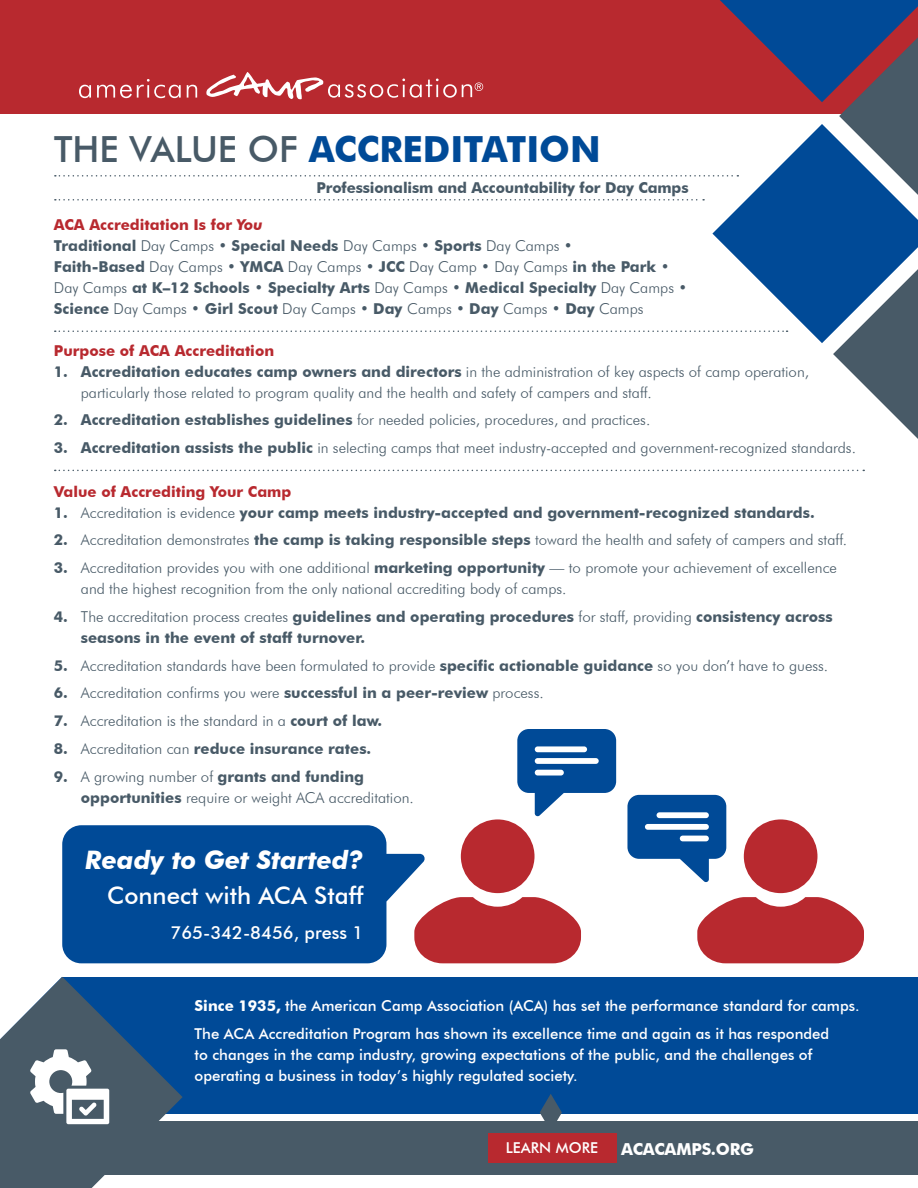
<style>
.page{position:relative;width:918px;height:1188px;background:#fff}
.page>*{position:absolute;margin:0;border:0;box-sizing:border-box;transform-origin:0 0}
.t1{font:700 36px "Futura BT";color:#004a97}
.t2{font:italic 700 25.5px "Futura BT";color:#fff}
.t3{font:500 24px "Futura BT";color:#fff}
.t4{font:500 18px "Futura BT";color:#fff}
.t5{font:700 16.5px "Futura BT";letter-spacing:-.01em;color:#fff}
.t6{font:300 15px/21px "Futura BT";color:#485a67}
.t7{font:700 15px/21px "Futura BT";color:#485a67}
.t8{font:500 15px/27.8px "Futura BT";color:#fff}
.t9{font:700 15px "Futura BT";color:#b8292f}
.s1{font-weight:500;color:#485a67}
.s2{color:#b8292f}
.s3{font-style:italic;color:#b8292f}
.s4{font-weight:300}
.s5{font-weight:700}
</style>
<div class="page">
<div style="left:0;top:0;width:918px;height:113px;background:#b8292f"></div>
<div style="left:0;top:977px;width:918px;height:136px;background:#004a97"></div>
<div style="left:0;top:1121px;width:918px;height:53px;background:#485a67"></div>
<div style="left:488px;top:1133px;width:128px;height:29px;background:#b8292f"></div>
<svg style="left:540px;top:1094px;width:22px;height:27px"></svg>
<svg style="left:833px;top:343px;width:85px;height:96px"></svg>
<svg style="left:712px;top:201px;width:206px;height:142px;fill:#004a97"></svg>
<svg style="left:0;top:963px;width:183px;height:225px"></svg>
<svg style="left:55px;top:0;width:863px;height:201px"></svg>
<svg style="left:517px;top:729px;width:99px;height:88px"></svg>
<svg style="left:627px;top:795px;width:99px;height:87px"></svg>
<div style="left:744px;top:819px;width:73px;height:74px;background:#b8292f;border-radius:50%"></div>
<svg style="left:697px;top:897px;width:167px;height:66px;background:#c2484d"></svg>
<div style="left:461px;top:819px;width:74px;height:74px;background:#b8292f;border-radius:50%"></div>
<svg style="left:425px;top:897px;width:156px;height:66px;background:#c04247"></svg>
<svg style="left:62px;top:825px;width:363px;height:138px;background:#17599f"></svg>
<svg style="left:55px;top:470px;width:809px;height:1px"></svg>
<svg style="left:55px;top:330px;width:733px;height:2px"></svg>
<h1 class="t1" style="left:54px;top:128px;width:548px"><span class="s1">THE VALUE OF</span> ACCREDITATION</h1>
<p class="t7" style="left:316px;top:177px;width:374px">Professionalism and Accountability for Day Camps</p>
<p class="t7" style="left:54px;top:214px;width:635px"><span class="s2">ACA Accreditation Is for</span> <span class="s3">You<br></span>Traditional <span class="s4">Day Camps •</span> Special Needs <span class="s4">Day Camps</span> • Sports <span class="s4">Day Camps •<br></span>Faith-Based <span class="s4">Day Camps •</span> YMCA <span class="s4">Day Camps •</span> JCC <span class="s4">Day Camp • Day Camps</span> in the Park <span class="s4">• Day Camps</span> at K–12 Schools • Specialty Arts <span class="s4">Day Camps •</span> Medical Specialty <span class="s4">Day Camps • </span>Science <span class="s4">Day Camps •</span> Girl Scout <span class="s4">Day Camps •</span> Day <span class="s4">Camps •</span> Day <span class="s4">Camps •</span> Day <span class="s4">Camps</span></p>
<p class="t9" style="left:54px;top:341px;width:222px">Purpose of ACA Accreditation</p>
<p class="t6" style="left:81px;top:361px;width:730px;text-indent:-27px"><span class="s5">1. Accreditation educates camp owners and directors</span> in the administration of key aspects of camp operation, particularly those related to program quality and the health and safety of campers and staff.</p>
<p class="t6" style="left:54px;top:409px;width:598px"><span class="s5">2. Accreditation establishes guidelines</span> for needed policies, procedures, and practices.</p>
<p class="t6" style="left:54px;top:437px;width:804px"><span class="s5">3. Accreditation assists the public</span> in selecting camps that meet industry-accepted and government-recognized standards.</p>
<p class="t9" style="left:54px;top:482px;width:239px">Value of Accrediting Your Camp</p>
<p class="t7" style="left:54px;top:502px;width:762px">1. <span class="s4">Accreditation is evidence</span> your camp meets industry-accepted and government-recognized standards.</p>
<p class="t6" style="left:54px;top:529px;width:795px"><span class="s5">2.</span> Accreditation demonstrates <span class="s5">the camp is taking responsible steps</span> toward the health and safety of campers and staff.</p>
<p class="t6" style="left:81px;top:557px;width:758px;text-indent:-27px"><span class="s5">3.</span> Accreditation provides you with one additional <span class="s5">marketing opportunity</span> — to promote your achievement of excellence and the highest recognition from the only national accrediting body of camps.</p>
<p class="t7" style="left:81px;top:606px;width:753px;text-indent:-27px">4. <span class="s4">The accreditation process creates</span> guidelines and operating procedures <span class="s4">for staff, providing</span> consistency across seasons in the event of staff turnover.</p>
<p class="t6" style="left:54px;top:655px;width:776px"><span class="s5">5.</span> Accreditation standards have been formulated to provide <span class="s5">specific actionable guidance</span> so you don’t have to guess.</p>
<p class="t6" style="left:54px;top:682px;width:491px"><span class="s5">6.</span> Accreditation confirms you were <span class="s5">successful in a peer-review</span> process.</p>
<p class="t6" style="left:54px;top:710px;width:330px"><span class="s5">7.</span> Accreditation is the standard in a <span class="s5">court of law.</span></p>
<p class="t7" style="left:54px;top:738px;width:319px">8. <span class="s4">Accreditation can</span> reduce insurance rates.</p>
<p class="t6" style="left:81px;top:766px;width:335px;text-indent:-27px"><span class="s5">9.</span> A growing number of <span class="s5">grants and funding opportunities</span> require or weight ACA accreditation.</p>
<h2 class="t2" style="left:85px;top:844px;width:280px">Ready to Get Started?</h2>
<h3 class="t3" style="left:107px;top:881px;width:258px">Connect with ACA Staff</h3>
<p class="t4" style="left:170px;top:922px;width:194px">765-342-8456, press 1</p>
<p class="t8" style="left:195px;top:992px;width:667px"><span class="s5">Since 1935,</span> the American Camp Association (ACA) has set the performance standard for camps.<br>The ACA Accreditation Program has shown its excellence time and again as it has responded</p>
<p class="t8" style="left:195px;top:1044px;width:619px;line-height:21px">to changes in the camp industry, growing expectations of the public, and the challenges of operating a business in today’s highly regulated society.</p>
<p class="t8" style="left:506px;top:1134px;width:94px">LEARN MORE</p>
<p class="t5" style="left:621px;top:1139px;width:134px">ACACAMPS.ORG</p>
</div>
